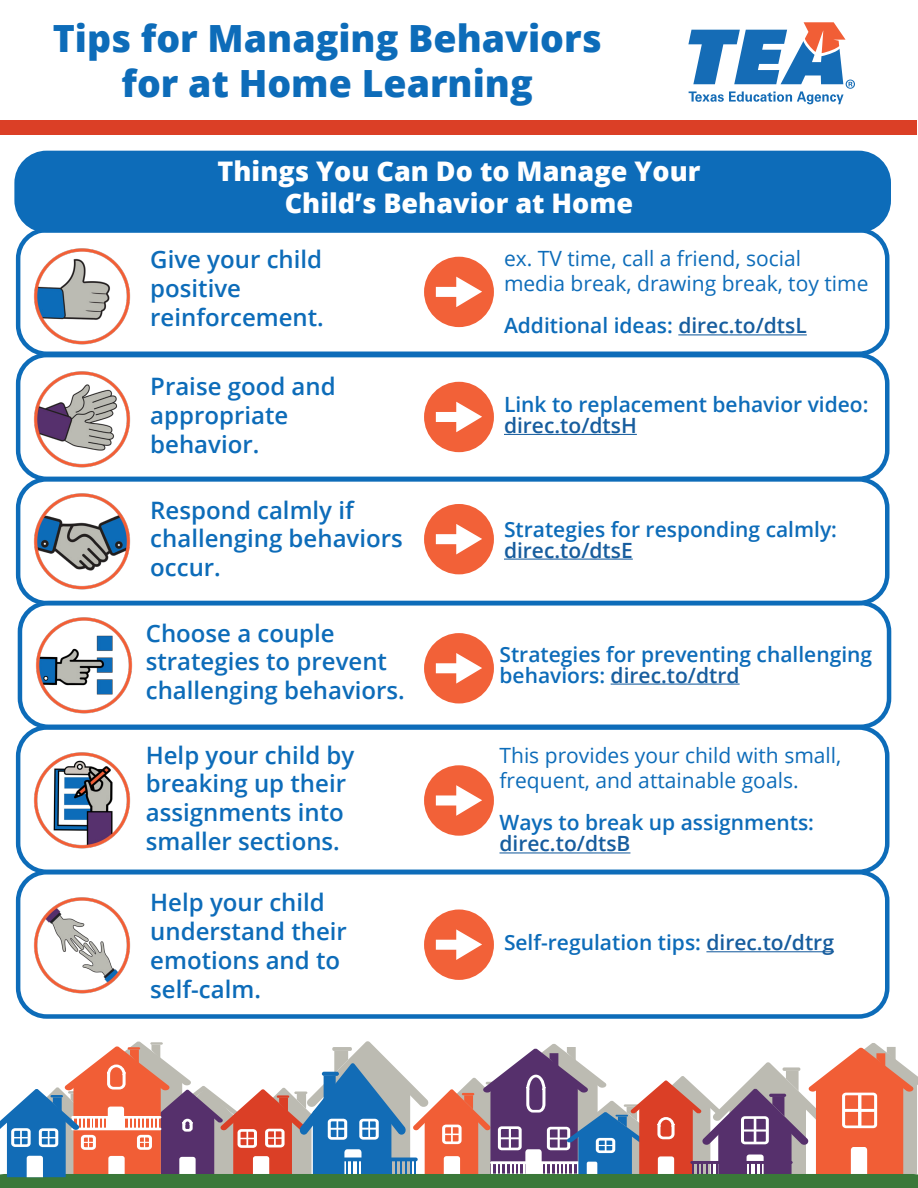
<style>
.page{position:relative;width:918px;height:1188px;background:#fff}
.page>*{position:absolute;margin:0;border:0;box-sizing:border-box;transform-origin:0 0}
.t1{font:800 37.5px "Open Sans";color:#0d6cb9}
.t2{font:800 27px "Open Sans";color:#fff}
.t3{font:600 24px "Open Sans";color:#0d6cb9}
.t4{font:600 21px/21px "Open Sans";color:#0d6cb9}
.t5{font:21px/25.2px "Open Sans";color:#0d6cb9}
.t6{font:600 21px "Open Sans";color:#175d9e}
.s1{color:#175d9e}
</style>
<div class="page">
<svg style="left:688px;top:22px;width:167px;height:82px"></svg>
<div style="left:1px;top:120px;width:916px;height:15px;background:#db3f26"></div>
<svg style="left:0;top:1041px;width:918px;height:147px"></svg>
<div style="left:16px;top:477px;width:874px;height:128px;border:4px solid #0d6cb9;border-radius:28px"></div>
<div style="left:18px;top:601px;width:873px;height:128px;border:4px solid #0d6cb9;border-radius:28px"></div>
<div style="left:16px;top:353px;width:874px;height:128px;border:4px solid #0d6cb9;border-radius:28px"></div>
<div style="left:16px;top:228px;width:874px;height:128px;border:4px solid #0d6cb9;border-radius:28px"></div>
<div style="left:16px;top:725px;width:874px;height:149px;border:4px solid #0d6cb9;border-radius:28px"></div>
<div style="left:16px;top:870px;width:874px;height:149px;border:4px solid #0d6cb9;border-radius:28px"></div>
<div style="left:18px;top:154px;width:869px;height:75px;background:#0d6cb9;border-radius:28px"></div>
<div style="left:14px;top:151px;width:877px;height:82px;border:8px solid #0d6cb9;border-radius:28px"></div>
<hr style="left:678px;top:334px;width:129px;height:1px;background:#175d9e">
<hr style="left:500px;top:852px;width:130px;height:1px;background:#175d9e">
<hr style="left:504px;top:559px;width:129px;height:1px;background:#175d9e">
<hr style="left:611px;top:684px;width:129px;height:1px;background:#175d9e">
<hr style="left:706px;top:951px;width:128px;height:1px;background:#175d9e">
<hr style="left:504px;top:434px;width:133px;height:1px;background:#175d9e">
<svg style="left:424px;top:257px;width:70px;height:70px"></svg>
<svg style="left:424px;top:382px;width:70px;height:70px"></svg>
<svg style="left:424px;top:504px;width:70px;height:70px"></svg>
<svg style="left:424px;top:633px;width:70px;height:70px"></svg>
<svg style="left:424px;top:765px;width:70px;height:71px"></svg>
<svg style="left:424px;top:910px;width:70px;height:70px"></svg>
<img style="left:34px;top:248px;width:97px;height:97px">
<img style="left:34px;top:371px;width:97px;height:97px">
<img style="left:34px;top:493px;width:97px;height:97px">
<img style="left:34px;top:752px;width:97px;height:97px">
<img style="left:36px;top:617px;width:97px;height:97px">
<img style="left:34px;top:897px;width:97px;height:97px">
<p class="t1" style="left:53px;top:10px;width:551px">Tips for Managing Behaviors</p>
<p class="t1" style="left:122px;top:55px;width:413px">for at Home Learning</p>
<p class="t2" style="left:218px;top:151px;width:484px">Things You Can Do to Manage Your</p>
<p class="t2" style="left:285px;top:183px;width:350px">Child’s Behavior at Home</p>
<p class="t3" style="left:150px;top:243px;width:173px">Give your child</p>
<p class="t3" style="left:150px;top:272px;width:92px">positive</p>
<p class="t3" style="left:150px;top:301px;width:175px">reinforcement.</p>
<p class="t5" style="left:504px;top:245px;width:299px">ex. TV time, call a friend, social</p>
<p class="t5" style="left:504px;top:271px;width:366px">media break, drawing break, toy time</p>
<p class="t4" style="left:504px;top:315px;width:304px">Additional ideas: <span class="s1">direc.to/dtsL</span></p>
<p class="t3" style="left:150px;top:370px;width:187px">Praise good and</p>
<p class="t3" style="left:150px;top:399px;width:140px">appropriate</p>
<p class="t3" style="left:150px;top:427px;width:111px">behavior.</p>
<p class="t3" style="left:150px;top:493px;width:205px">Respond calmly if</p>
<p class="t3" style="left:150px;top:522px;width:254px">challenging behaviors</p>
<p class="t3" style="left:150px;top:551px;width:72px">occur.</p>
<p class="t3" style="left:146px;top:616px;width:190px">Choose a couple</p>
<p class="t3" style="left:146px;top:645px;width:243px">strategies to prevent</p>
<p class="t3" style="left:146px;top:674px;width:261px">challenging behaviors.</p>
<p class="t3" style="left:146px;top:738px;width:210px">Help your child by</p>
<p class="t3" style="left:146px;top:767px;width:202px">breaking up their</p>
<p class="t3" style="left:146px;top:796px;width:199px">assignments into</p>
<p class="t3" style="left:146px;top:825px;width:196px">smaller sections.</p>
<p class="t3" style="left:150px;top:886px;width:176px">Help your child</p>
<p class="t3" style="left:150px;top:915px;width:198px">understand their</p>
<p class="t3" style="left:150px;top:944px;width:191px">emotions and to</p>
<p class="t3" style="left:150px;top:972px;width:112px">self-calm.</p>
<p class="t4" style="left:504px;top:393px;width:366px">Link to replacement behavior video:</p>
<p class="t6" style="left:504px;top:411px;width:134px">direc.to/dtsH</p>
<p class="t4" style="left:504px;top:518px;width:335px">Strategies for responding calmly:</p>
<p class="t6" style="left:504px;top:535px;width:130px">direc.to/dtsE</p>
<p class="t4" style="left:500px;top:643px;width:374px">Strategies for preventing challenging behaviors: <span class="s1">direc.to/dtrd</span></p>
<p class="t5" style="left:500px;top:742px;width:343px">This provides your child with small, frequent, and attainable goals.</p>
<p class="t4" style="left:500px;top:812px;width:316px">Ways to break up assignments:</p>
<p class="t6" style="left:500px;top:829px;width:132px">direc.to/dtsB</p>
<p class="t4" style="left:504px;top:932px;width:332px">Self-regulation tips: <span class="s1">direc.to/dtrg</span></p>
</div>
